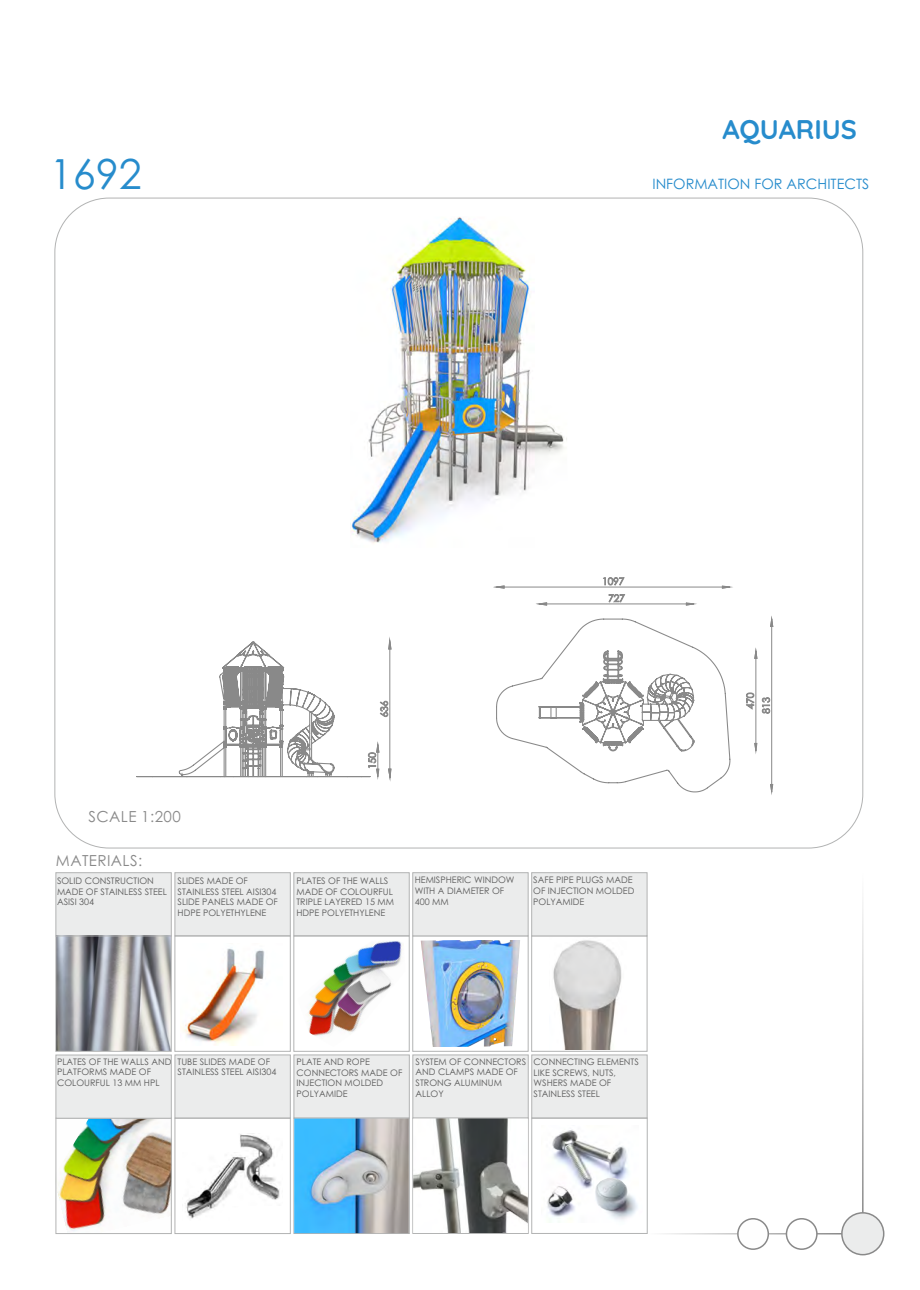
<style>
.page{position:relative;width:920px;height:1290px;background:#fff}
.page>*{position:absolute;margin:0;border:0;box-sizing:border-box;transform-origin:0 0}
.t1{font:41.4px "Century Gothic";color:#278ccc}
.t2{font:700 27px "Quicksand";color:#278ccc}
.t3{font:15.15px "Century Gothic";letter-spacing:.03em;color:#898989}
.t4{font:14.4px "Century Gothic";color:#278ccc}
.t5{font:9px/10.6px "Century Gothic";color:#5b5b5b}
</style>
<div class="page">
<svg style="left:136px;top:639px;width:256px;height:140px"></svg>
<hr style="left:647px;top:1233px;width:195px;height:1px;background:#898989">
<div style="left:841px;top:1212px;width:43px;height:43px;background:#ebecec;border:2px solid #898989;border-radius:50%"></div>
<div style="left:737px;top:1218px;width:32px;height:32px;background:#fefefe;border:2px solid #898989;border-radius:50%"></div>
<div style="left:786px;top:1218px;width:32px;height:32px;background:#fff;border:2px solid #898989;border-radius:50%"></div>
<div style="left:293px;top:1054px;width:117px;height:64px;background:#ebecec;border:1px solid #b2b3b3"></div>
<img style="left:57px;top:1120px;width:113px;height:112px">
<div style="left:55px;top:1118px;width:117px;height:116px;border:1px solid #b2b3b3"></div>
<div style="left:55px;top:872px;width:117px;height:64px;background:#ebecec;border:1px solid #b2b3b3"></div>
<div style="left:55px;top:1054px;width:117px;height:65px;background:#ebecec;border:1px solid #b2b3b3"></div>
<div style="left:293px;top:872px;width:117px;height:64px;background:#ebecec;border:1px solid #b2b3b3"></div>
<div style="left:174px;top:872px;width:117px;height:64px;background:#ebecec;border:1px solid #b2b3b3"></div>
<div style="left:174px;top:1054px;width:117px;height:64px;background:#ebecec;border:1px solid #b2b3b3"></div>
<div style="left:174px;top:935px;width:117px;height:117px;border:1px solid #b2b3b3"></div>
<div style="left:293px;top:935px;width:117px;height:117px;border:1px solid #b2b3b3"></div>
<div style="left:293px;top:1118px;width:117px;height:116px;border:1px solid #b2b3b3"></div>
<img style="left:307px;top:941px;width:97px;height:95px">
<img style="left:294px;top:1118px;width:115px;height:115px">
<div style="left:412px;top:935px;width:117px;height:117px;border:1px solid #b2b3b3"></div>
<div style="left:412px;top:872px;width:117px;height:64px;background:#ebecec;border:1px solid #b2b3b3"></div>
<div style="left:412px;top:1054px;width:117px;height:64px;background:#ebecec;border:1px solid #b2b3b3"></div>
<div style="left:412px;top:1118px;width:117px;height:116px;border:1px solid #b2b3b3"></div>
<div style="left:531px;top:935px;width:116px;height:117px;border:1px solid #b2b3b3"></div>
<div style="left:531px;top:872px;width:116px;height:64px;background:#ebecec;border:1px solid #b2b3b3"></div>
<div style="left:531px;top:1054px;width:117px;height:64px;background:#ebecec;border:1px solid #b2b3b3"></div>
<div style="left:531px;top:1117px;width:117px;height:117px;border:1px solid #b2b3b3"></div>
<img style="left:547px;top:1130px;width:82px;height:90px">
<img style="left:594px;top:1178px;width:44px;height:42px">
<img style="left:553px;top:940px;width:69px;height:110px">
<img style="left:421px;top:940px;width:99px;height:107px">
<img style="left:181px;top:947px;width:84px;height:99px">
<img style="left:413px;top:1118px;width:115px;height:115px">
<img style="left:57px;top:937px;width:113px;height:113px">
<div style="left:55px;top:935px;width:117px;height:117px;border:1px solid #b2b3b3"></div>
<hr style="left:862px;top:872px;width:1px;height:341px;background:#898989">
<svg style="left:496px;top:577px;width:235px;height:29px"></svg>
<svg style="left:746px;top:618px;width:28px;height:175px"></svg>
<svg style="left:496px;top:618px;width:235px;height:175px"></svg>
<img style="left:186px;top:1166px;width:39px;height:53px">
<img style="left:225px;top:1133px;width:55px;height:67px">
<div style="left:174px;top:1118px;width:117px;height:116px;border:1px solid #b2b3b3"></div>
<img style="left:350px;top:217px;width:217px;height:326px">
<h1 class="t1" style="left:50px;top:158px;width:93px">1692</h1>
<h2 class="t2" style="left:722px;top:112px;width:136px">AQUARIUS</h2>
<h3 class="t4" style="left:652px;top:178px;width:218px">INFORMATION FOR ARCHITECTS</h3>
<h3 class="t3" style="left:89px;top:810px;width:94px">SCALE 1:200</h3>
<h3 class="t3" style="left:56px;top:855px;width:88px">MATERIALS:</h3>
<p class="t5" style="left:57px;top:876px;width:111px">SOLID CONSTRUCTION<br>MADE OF STAINLESS STEEL<br>ASISI 304</p>
<p class="t5" style="left:178px;top:876px;width:102px">SLIDES MADE OF<br>STAINLESS STEEL AISI304<br>SLIDE PANELS MADE OF<br>HDPE POLYETHYLENE</p>
<p class="t5" style="left:296px;top:876px;width:99px">PLATES OF THE WALLS<br>MADE OF COLOURFUL<br>TRIPLE LAYERED 15 MM<br>HDPE POLYETHYLENE</p>
<p class="t5" style="left:415px;top:875px;width:101px">HEMISPHERIC WINDOW<br>WITH A DIAMETER OF<br>400 MM</p>
<p class="t5" style="left:533px;top:875px;width:103px">SAFE PIPE PLUGS MADE<br>OF INJECTION MOLDED<br>POLYAMIDE</p>
<p class="t5" style="left:178px;top:1057px;width:100px">TUBE SLIDES MADE OF<br>STAINLESS STEEL AISI304</p>
<p class="t5" style="left:297px;top:1057px;width:107px">PLATE AND ROPE<br>CONNECTORS MADE OF<br>INJECTION MOLDED<br>POLYAMIDE</p>
<p class="t5" style="left:416px;top:1057px;width:112px">SYSTEM OF CONNECTORS<br>AND CLAMPS MADE OF<br>STRONG ALUMINUM<br>ALLOY</p>
<p class="t5" style="left:57px;top:1057px;width:116px">PLATES OF THE WALLS AND<br>PLATFORMS MADE OF<br>COLOURFUL 13 MM HPL</p>
<p class="t5" style="left:534px;top:1057px;width:107px">CONNECTING ELEMENTS<br>LIKE SCREWS, NUTS,<br>WSHERS MADE OF<br>STAINLESS STEEL</p>
</div>
